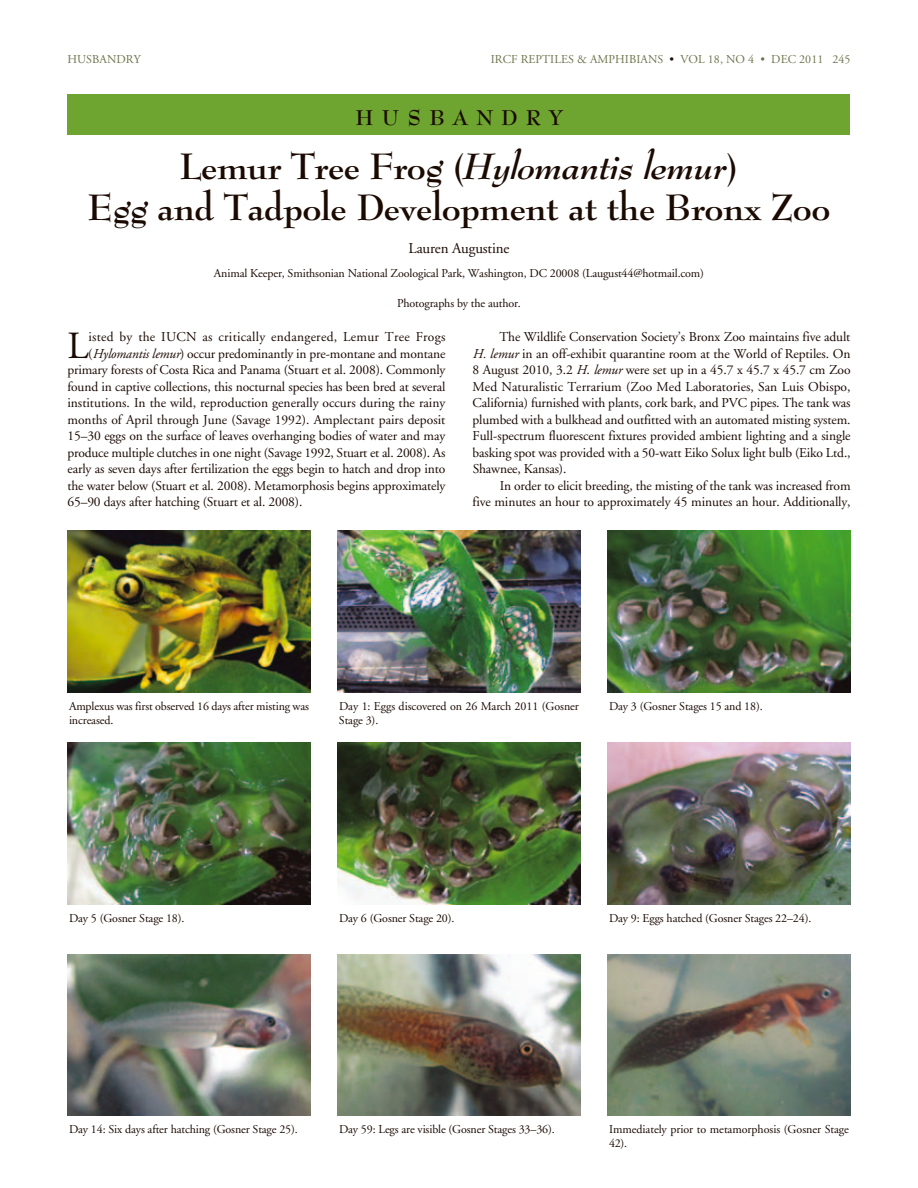
<style>
.page{position:relative;width:918px;height:1188px;background:#fff}
.page>*{position:absolute;margin:0;border:0;box-sizing:border-box;transform-origin:0 0}
.t1{font:38.4px "Adobe Garamond";color:#1b0a02}
.t2{font:700 36px/40.5px "Bernhard Modern BT";letter-spacing:-.015em;color:#1b0a02;text-align:center}
.t3{font:700 21px "Bernhard Modern BT";color:#1b0a02}
.t4{font:15px "Adobe Garamond";letter-spacing:-.01em;color:#1b0a02}
.t5{font:13.5px/16.5px "Adobe Garamond";letter-spacing:-.01em;color:#1b0a02;text-align:justify}
.t6{font:13.5px "Adobe Garamond";letter-spacing:.02em;color:#1b0a02}
.t7{font:12px/13.5px "Adobe Garamond";letter-spacing:-.01em;color:#1b0a02}
.t8{font:12px "Adobe Garamond";letter-spacing:.005em;color:#6e734b}
.s1{color:#1b0a02}
.s2{font-style:italic}
</style>
<div class="page">
<div style="left:68px;top:94px;width:782px;height:41px;background:#6da530"></div>
<img style="left:608px;top:531px;width:242px;height:162px">
<img style="left:608px;top:742px;width:242px;height:162px">
<img style="left:608px;top:954px;width:242px;height:162px">
<img style="left:338px;top:531px;width:242px;height:162px">
<img style="left:338px;top:742px;width:242px;height:162px">
<img style="left:338px;top:954px;width:242px;height:162px">
<img style="left:68px;top:531px;width:242px;height:162px">
<img style="left:68px;top:742px;width:242px;height:162px">
<img style="left:68px;top:954px;width:242px;height:162px">
<p class="t8" style="left:67px;top:53px;width:59px">husbandry</p>
<p class="t8" style="left:491px;top:53px;width:361px">IRCF Reptiles &amp; Amphibians <span class="s1">•</span> Vol 18, No 4 • DEC 2011 245</p>
<h3 class="t3" style="left:356px;top:104px;width:23px">hu</h3>
<h3 class="t3" style="left:407px;top:104px;width:138px">sba n dry</h3>
<h2 class="t2" style="left:87px;top:145px;width:745px">Lemur Tree Frog (<span class="s2">Hylomantis lemur</span>)<br>Egg and Tadpole Development at the Bronx Zoo</h2>
<p class="t4" style="left:409px;top:240px;width:102px">Lauren Augustine</p>
<p class="t7" style="left:214px;top:266px;width:492px">Animal Keeper, Smithsonian National Zoological Park, Washington, DC 20008 (Laugust44@hotmail.com)</p>
<p class="t7" style="left:397px;top:296px;width:125px">Photographs by the author.</p>
<h1 class="t1" style="left:68px;top:325px;width:21px">L</h1>
<p class="t6" style="left:88px;top:330px;width:359px">isted by the IUCN as critically endangered, Lemur Tree Frogs</p>
<p class="t5" style="left:88px;top:346px;width:359px">(<span class="s2">Hylomantis lemur</span>) occur predominantly in pre-montane and montane</p>
<p class="t5" style="left:67px;top:362px;width:380px">primary forests of Costa Rica and Panama (Stuart et al. 2008). Commonly</p>
<p class="t5" style="left:67px;top:379px;width:379px">found in captive collections, this nocturnal species has been bred at several</p>
<p class="t5" style="left:67px;top:395px;width:379px">institutions. In the wild, reproduction generally occurs during the rainy</p>
<p class="t5" style="left:67px;top:412px;width:379px">months of April through June (Savage 1992). Amplectant pairs deposit</p>
<p class="t5" style="left:67px;top:428px;width:380px">15–30 eggs on the surface of leaves overhanging bodies of water and may</p>
<p class="t5" style="left:67px;top:445px;width:380px">produce multiple clutches in one night (Savage 1992, S tuart et al. 2008). As</p>
<p class="t5" style="left:67px;top:461px;width:379px">early as seven days after fertilization the eggs begin to hatch and drop into</p>
<p class="t5" style="left:67px;top:478px;width:380px">the water below (Stuart et al. 2008). Metamorphosis begins approximately</p>
<p class="t5" style="left:68px;top:494px;width:236px">65–90 days after hatching (Stuart et al. 2008).</p>
<p class="t5" style="left:472px;top:329px;width:380px;text-indent:27px">The Wildlife Conservation S ociety’s B ronx Zoo maintains five adult <span class="s2">H. lemur</span> in an off-exhibit quarantine room at the World of Reptiles. On 8 August 2010, 3.2 <span class="s2">H</span>. <span class="s2">lemur</span> were set up in a 45.7 x 45.7 x 45.7 cm Zoo Med Naturalistic Terrarium (Zoo Med Laboratories, S an Luis Obispo, California) furnished with plants, cork bark, and PVC pipes. The tank was plumbed with a bulkhead and outfitted with an automated misting system.<br>Full-spectrum fluorescent fixtures provided ambient lighting and a single basking spot was provided with a 50-watt Eiko S olux light bulb (Eiko Ltd., Shawnee, Kansas).</p>
<p class="t5" style="left:473px;top:478px;width:380px;text-align:right">In order to elicit breeding, the misting of the tank was increased from<br>five minutes an hour to approximately 45 minutes an hour. Additionally,</p>
<p class="t7" style="left:69px;top:700px;width:242px">Amplexus was first observed 16 days after misting was increased.</p>
<p class="t7" style="left:339px;top:700px;width:241px">Day 1: Eggs discovered on 26 March 2011 (Gosner<br>Stage 3).</p>
<p class="t7" style="left:609px;top:700px;width:155px">Day 3 (Gosner Stages 15 and 18).</p>
<p class="t7" style="left:69px;top:912px;width:117px">Day 5 (Gosner Stage 18).</p>
<p class="t7" style="left:339px;top:912px;width:117px">Day 6 (Gosner Stage 20).</p>
<p class="t7" style="left:609px;top:912px;width:204px">Day 9: Eggs hatched (Gosner S tages 22–24).</p>
<p class="t7" style="left:69px;top:1123px;width:230px">Day 14: S ix days after hatching (Gosner S tage 25).</p>
<p class="t7" style="left:339px;top:1123px;width:217px">Day 59: Legs are visible (Gosner Stages 33–36).</p>
<p class="t7" style="left:609px;top:1123px;width:242px">Immediately prior to metamorphosis (Gosner S tage<br>42).</p>
</div>
